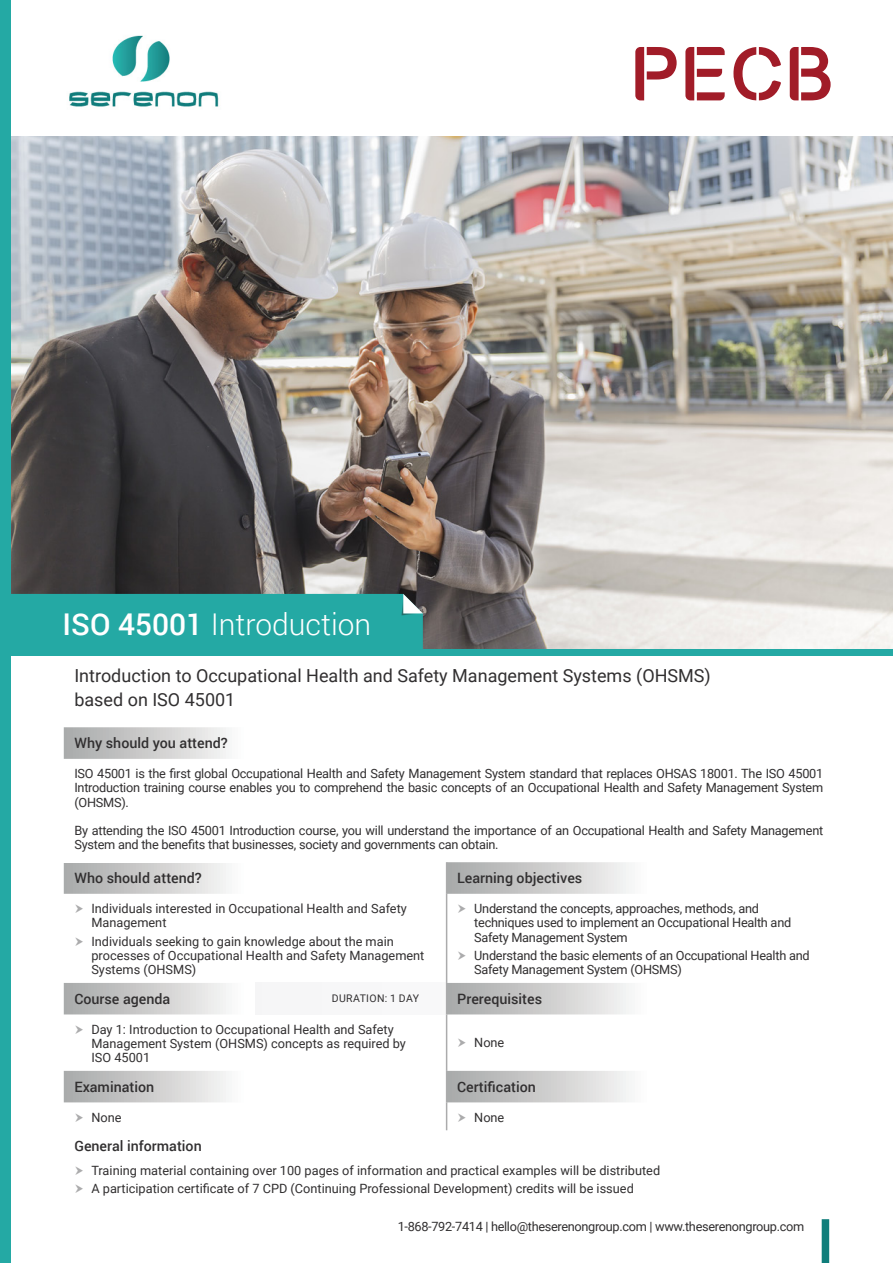
<style>
.page{position:relative;width:893px;height:1263px;background:#fff}
.page>*{position:absolute;margin:0;border:0;box-sizing:border-box;transform-origin:0 0}
.t1{font:300 30px "Roboto";color:#fff}
.t2{font:18px/24px "Roboto";color:#312f30}
.Table1{font:500 14.25px "Roboto";color:#312f30}
.Bullet_Points{font:12.75px/14.2px "Roboto";letter-spacing:-.02em;color:#312f30}
.Bullet_Points-2{font:12.75px/14.2px "Roboto";color:#312f30}
.Table1-2{font:10.5px "Roboto";letter-spacing:.035em;color:#312f30}
.s1{font-weight:500}
</style>
<div class="page">
<img style="left:11px;top:136px;width:882px;height:513px">
<div style="left:0;top:0;width:11px;height:1263px;background:#24a9a4"></div>
<div style="left:11px;top:594px;width:412px;height:55px;background:#24a9a4"></div>
<div style="left:0;top:649px;width:893px;height:7px;background:#24a9a4"></div>
<svg style="left:64px;top:727px;width:382px;height:375px"></svg>
<div style="left:64px;top:759px;width:765px;height:103px;background:#fff"></div>
<svg style="left:447px;top:862px;width:182px;height:240px"></svg>
<div style="left:255px;top:983px;width:192px;height:31px;background:#f7f7f8"></div>
<hr style="left:446px;top:862px;width:1px;height:32px;background:#ababac">
<hr style="left:446px;top:894px;width:1px;height:89px;background:#ababac">
<hr style="left:446px;top:1014px;width:1px;height:57px;background:#ababac">
<hr style="left:446px;top:1071px;width:1px;height:31px;background:#ababac">
<svg style="left:446px;top:1102px;width:1px;height:28px"></svg>
<hr style="left:446px;top:983px;width:1px;height:31px;background:#ababac">
<svg style="left:635px;top:47px;width:42px;height:53px"></svg>
<svg style="left:685px;top:47px;width:40px;height:53px"></svg>
<svg style="left:733px;top:47px;width:48px;height:53px"></svg>
<svg style="left:790px;top:47px;width:41px;height:53px"></svg>
<img style="left:69px;top:35px;width:150px;height:72px">
<div style="left:822px;top:1219px;width:7px;height:44px;background:#107e7b"></div>
<svg style="left:75px;top:904px;width:8px;height:9px"></svg>
<svg style="left:75px;top:937px;width:8px;height:9px"></svg>
<svg style="left:458px;top:904px;width:8px;height:9px"></svg>
<svg style="left:458px;top:951px;width:8px;height:9px"></svg>
<svg style="left:75px;top:1025px;width:8px;height:9px"></svg>
<svg style="left:458px;top:1038px;width:8px;height:9px"></svg>
<p class="t1" style="left:63px;top:604px;width:310px"><span class="s1">ISO 45001</span> Introduction</p>
<p class="t2" style="left:74px;top:663px;width:638px">Introduction to Occupational Health and Safety Management Systems (OHSMS) based on ISO 45001</p>
<p class="Table1" style="left:74px;top:733px;width:155px">Why should you attend?</p>
<p class="Bullet_Points" style="left:74px;top:766px;width:750px;text-align:justify">ISO 45001 is the first global Occupational Health and Safety Management System standard that replaces OHSAS 18001. The ISO 45001<br>Introduction training course enables you to comprehend the basic concepts of an Occupational Health and Safety Management System (OHSMS).</p>
<p class="Bullet_Points" style="left:74px;top:823px;width:750px">By attending the ISO 45001 Introduction course, you will understand the importance of an Occupational Health and Safety Management<br>System and the benefits that businesses, society and governments can obtain.</p>
<p class="Table1" style="left:74px;top:868px;width:129px">Who should attend?</p>
<p class="Table1" style="left:457px;top:868px;width:127px">Learning objectives</p>
<p class="Bullet_Points-2" style="left:91px;top:901px;width:317px">Individuals interested in Occupational Health and Safety<br>Management</p>
<p class="Bullet_Points-2" style="left:91px;top:934px;width:335px">Individuals seeking to gain knowledge about the main processes of Occupational Health and Safety Management<br>Systems (OHSMS)</p>
<p class="Bullet_Points" style="left:474px;top:901px;width:319px">Understand the concepts, approaches, methods, and techniques used to implement an Occupational Health and<br>Safety Management System</p>
<p class="Bullet_Points" style="left:474px;top:948px;width:337px">Understand the basic elements of an Occupational Health and<br>Safety Management System (OHSMS)</p>
<p class="Table1" style="left:74px;top:989px;width:97px">Course agenda</p>
<p class="Table1-2" style="left:332px;top:991px;width:89px">DURATION: 1 DAY</p>
<p class="Table1" style="left:457px;top:989px;width:87px">Prerequisites</p>
<p class="Bullet_Points-2" style="left:91px;top:1022px;width:316px">Day 1: Introduction to Occupational Health and Safety<br>Management System (OHSMS) concepts as required by<br>ISO 45001</p>
<p class="Bullet_Points" style="left:474px;top:1035px;width:32px">None</p>
<p class="Table1" style="left:74px;top:1077px;width:81px">Examination</p>
<p class="Table1" style="left:457px;top:1077px;width:80px">Certification</p>
<p class="Bullet_Points" style="left:91px;top:1110px;width:32px">None</p>
<p class="Bullet_Points" style="left:474px;top:1110px;width:32px">None</p>
<p class="Table1" style="left:74px;top:1136px;width:129px">General information</p>
<p class="Bullet_Points-2" style="left:91px;top:1163px;width:570px">Training material containing over 100 pages of information and practical examples will be distributed</p>
<p class="Bullet_Points-2" style="left:91px;top:1181px;width:544px">A participation certificate of 7 CPD (Continuing Professional Development) credits will be issued</p>
<p class="Bullet_Points" style="left:398px;top:1219px;width:408px">1-868-792-7414 | hello@theserenongroup.com | www.theserenongroup.com</p>
</div>
